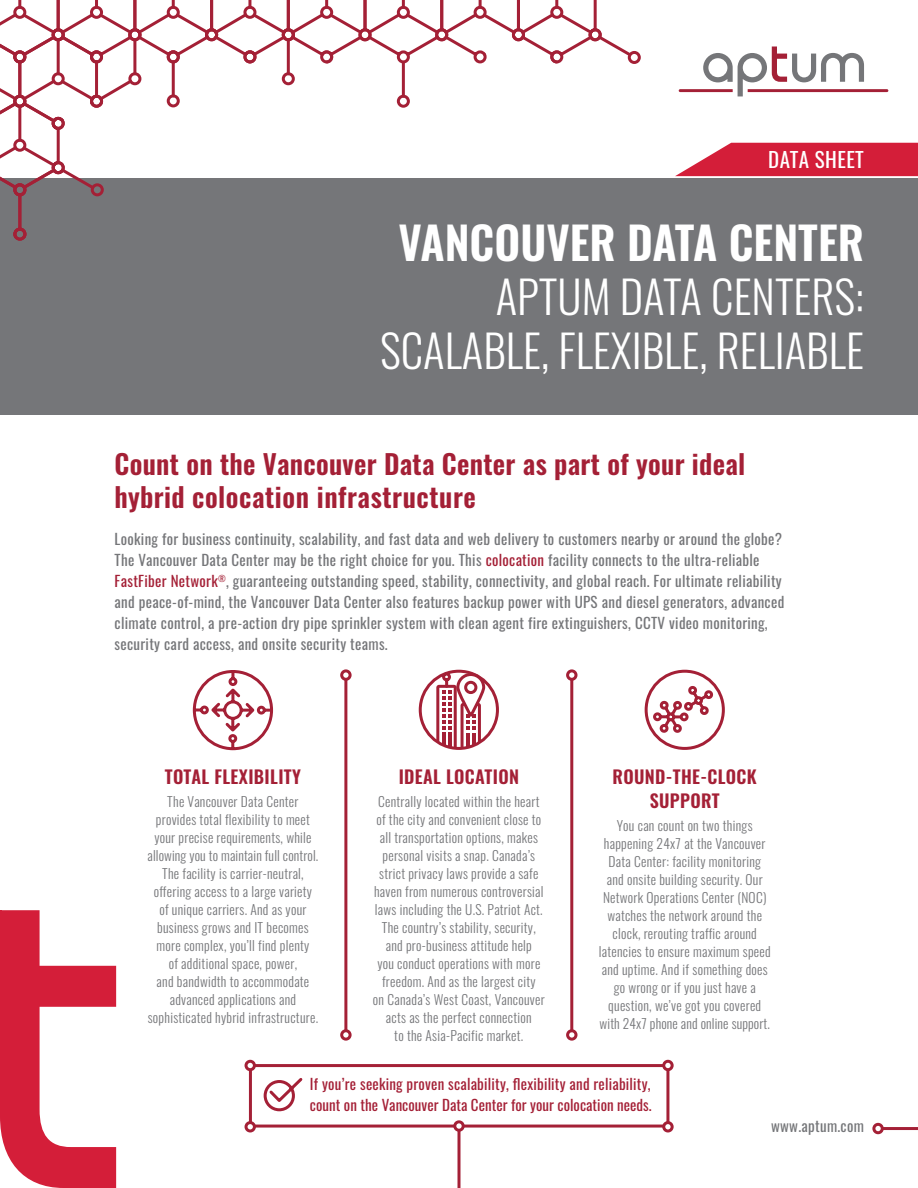
<style>
.page{position:relative;width:918px;height:1188px;background:#fff}
.page>*{position:absolute;margin:0;border:0;box-sizing:border-box;transform-origin:0 0}
.t1{font:300 45px/54px "Oswald";color:#fff;text-align:right}
.t2{font:600 45px "Oswald";color:#fff}
.t3{font:600 27px/33px "Oswald";letter-spacing:.01em;color:#a42036}
.t4{font:21px "Oswald";letter-spacing:.02em;color:#fff}
.t5{font:600 18px/24px "Oswald";letter-spacing:.02em;color:#a42036;text-align:center}
.t6{font:15px/21px "Oswald";letter-spacing:.02em;color:#757679}
.t7{font:15px/21px "Oswald";letter-spacing:.015em;color:#a42036}
.t8{font:300 13.5px/18px "Oswald";letter-spacing:.02em;color:#757679;text-align:center}
.s1{color:#a42036}
</style>
<div class="page">
<svg style="left:265px;top:1078px;width:38px;height:34px"></svg>
<div style="left:249px;top:1064px;width:420px;height:64px;border:3px solid #a42036"></div>
<div style="left:664px;top:1061px;width:8px;height:9px;background:#fff;border-radius:50%"></div>
<div style="left:662px;top:1060px;width:12px;height:11px;border:3px solid #a42036;border-radius:50%"></div>
<div style="left:246px;top:1061px;width:8px;height:9px;background:#fff;border-radius:50%"></div>
<div style="left:245px;top:1060px;width:11px;height:11px;border:3px solid #a42036;border-radius:50%"></div>
<div style="left:664px;top:1123px;width:8px;height:8px;background:#fff;border-radius:50%"></div>
<div style="left:662px;top:1121px;width:12px;height:11px;border:3px solid #a42036;border-radius:50%"></div>
<div style="left:246px;top:1123px;width:8px;height:8px;background:#fff;border-radius:50%"></div>
<div style="left:245px;top:1121px;width:11px;height:11px;border:3px solid #a42036;border-radius:50%"></div>
<div style="left:0;top:178px;width:918px;height:237px;background:#757679"></div>
<svg style="left:675px;top:143px;width:243px;height:33px;background:#d8374f"></svg>
<svg style="left:679px;top:46px;width:209px;height:50px"></svg>
<div style="left:872px;top:1123px;width:12px;height:11px;border:3px solid #a42036;border-radius:50%"></div>
<hr style="left:883px;top:1127px;width:35px;height:3px;background:#a42036">
<svg style="left:0;top:910px;width:116px;height:278px"></svg>
<hr style="left:0;top:910px;width:2px;height:207px;background:#d41e39">
<hr style="left:63px;top:1187px;width:53px;height:1px;background:#d41e39">
<div style="left:628px;top:51px;width:13px;height:13px;border:3px solid #a42036;border-radius:50%"></div>
<svg style="left:0;top:0;width:634px;height:241px"></svg>
<div style="left:340px;top:669px;width:12px;height:12px;border:3px solid #a42036;border-radius:50%"></div>
<div style="left:340px;top:1029px;width:12px;height:12px;border:3px solid #a42036;border-radius:50%"></div>
<hr style="left:344px;top:680px;width:3px;height:350px;background:#a42036">
<div style="left:566px;top:669px;width:11px;height:12px;border:3px solid #a42036;border-radius:50%"></div>
<div style="left:566px;top:1029px;width:11px;height:12px;border:3px solid #a42036;border-radius:50%"></div>
<hr style="left:570px;top:680px;width:3px;height:351px;background:#a42036">
<div style="left:455px;top:1122px;width:8px;height:8px;background:#fff;border-radius:50%"></div>
<div style="left:453px;top:1120px;width:12px;height:12px;border:3px solid #a42036;border-radius:50%"></div>
<hr style="left:458px;top:1131px;width:3px;height:57px;background:#a42036">
<svg style="left:192px;top:670px;width:82px;height:81px"></svg>
<svg style="left:418px;top:669px;width:81px;height:81px"></svg>
<div style="left:466px;top:682px;width:10px;height:11px;background:#fff;border-radius:50%"></div>
<div style="left:464px;top:681px;width:13px;height:13px;border:3px solid #a42036;border-radius:50%"></div>
<svg style="left:644px;top:669px;width:81px;height:81px"></svg>
<h3 class="t4" style="left:768px;top:141px;width:97px">DATA SHEET</h3>
<h1 class="t2" style="left:398px;top:219px;width:467px">VANCOUVER DATA CENTER</h1>
<h1 class="t1" style="left:380px;top:264px;width:485px">APTUM DATA CENTERS:<br>SCALABLE, FLEXIBLE, RELIABLE</h1>
<h2 class="t3" style="left:115px;top:449px;width:632px">Count on the Vancouver Data Center as part of your ideal hybrid colocation infrastructure</h2>
<p class="t6" style="left:115px;top:527px;width:671px">Looking for business continuity, scalability, and fast data and web delivery to customers nearby or around the globe?<br>The Vancouver Data Center may be the right choice for you. This <span class="s1">colocation</span> facility connects to the ultra-reliable <span class="s1">FastFiber Network</span><sup>®</sup>, guaranteeing outstanding speed, stability, connectivity, and global reach. For ultimate reliability and peace-of-mind, the Vancouver Data Center also features backup power with UPS and diesel generators, advanced climate control, a pre-action dry pipe sprinkler system with clean agent fire extinguishers, CCTV video monitoring, security card access, and onsite security teams.</p>
<h3 class="t5" style="left:165px;top:766px;width:138px">TOTAL FLEXIBILITY</h3>
<p class="t8" style="left:148px;top:791px;width:172px">The Vancouver Data Center provides total flexibility to meet your precise requirements, while allowing you to maintain full control.<br>The facility is carrier-neutral, offering access to a large variety of unique carriers. And as your business grows and IT becomes more complex, you’ll find plenty<br>of additional space, power,<br>and bandwidth to accommodate advanced applications and sophisticated hybrid infrastructure.</p>
<h3 class="t5" style="left:399px;top:766px;width:122px">IDEAL LOCATION</h3>
<p class="t8" style="left:373px;top:791px;width:173px">Centrally located within the heart of the city and convenient close to all transportation options, makes personal visits a snap. Canada’s strict privacy laws provide a safe haven from numerous controversial laws including the U.S. Patriot Act.<br>The country’s stability, security, and pro-business attitude help<br>you conduct operations with more freedom. And as the largest city<br>on Canada’s West Coast, Vancouver acts as the perfect connection<br>to the Asia-Pacific market.</p>
<h3 class="t5" style="left:613px;top:766px;width:146px">ROUND-THE-CLOCK<br>SUPPORT</h3>
<p class="t8" style="left:599px;top:815px;width:173px">You can count on two things happening 24x7 at the Vancouver<br>Data Center: facility monitoring and onsite building security. Our<br>Network Operations Center (NOC) watches the network around the clock, rerouting traffic around latencies to ensure maximum speed and uptime. And if something does go wrong or if you just have a question, we’ve got you covered with 24x7 phone and online support.</p>
<p class="t7" style="left:310px;top:1072px;width:343px">If you’re seeking proven scalability, flexibility and reliability, count on the Vancouver Data Center for your colocation needs.</p>
<p class="t6" style="left:771px;top:1114px;width:94px">www.aptum.com</p>
</div>
